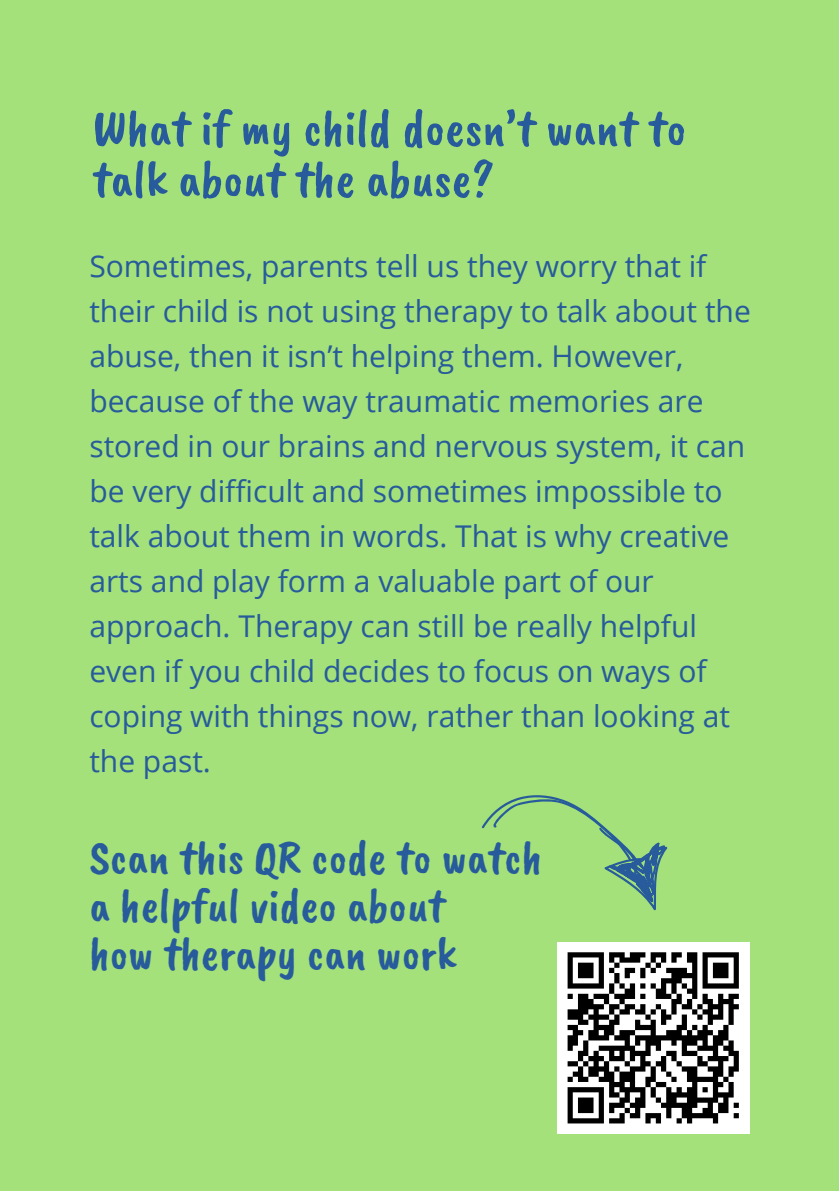
<style>
.page{position:relative;width:839px;height:1191px;background:#fff}
.page>*{position:absolute;margin:0;border:0;box-sizing:border-box;transform-origin:0 0}
.t1{font:52px/51px "Caveat Brush";color:#275b9b}
.t2{font:48px/48px "Caveat Brush";color:#275b9b}
.t3{font:30px/45px "Open Sans";color:#275b9b}
</style>
<div class="page">
<div style="left:0;top:0;width:838px;height:1191px;background:#a4e17a"></div>
<svg style="left:482px;top:795px;width:186px;height:116px"></svg>
<div style="left:557px;top:942px;width:192px;height:192px;background:#fff"></div>
<svg style="left:567px;top:952px;width:172px;height:172px"></svg>
<p class="t1" style="left:92px;top:102px;width:595px">What if my child doesn’t want to talk about the abuse?</p>
<h1 class="t3" style="left:89px;top:242px;width:663px">Sometimes, parents tell us they worry that if their child is not using therapy to talk about the abuse, then it isn’t helping them. However, because of the way traumatic memories are stored in our brains and nervous system, it can be very difficult and sometimes impossible to talk about them in words. That is why creative arts and play form a valuable part of our approach. Therapy can still be really helpful even if you child decides to focus on ways of coping with things now, rather than looking at the past.</h1>
<p class="t2" style="left:89px;top:833px;width:454px">Scan this QR code to watch a helpful video about<br>how therapy can work</p>
</div>
